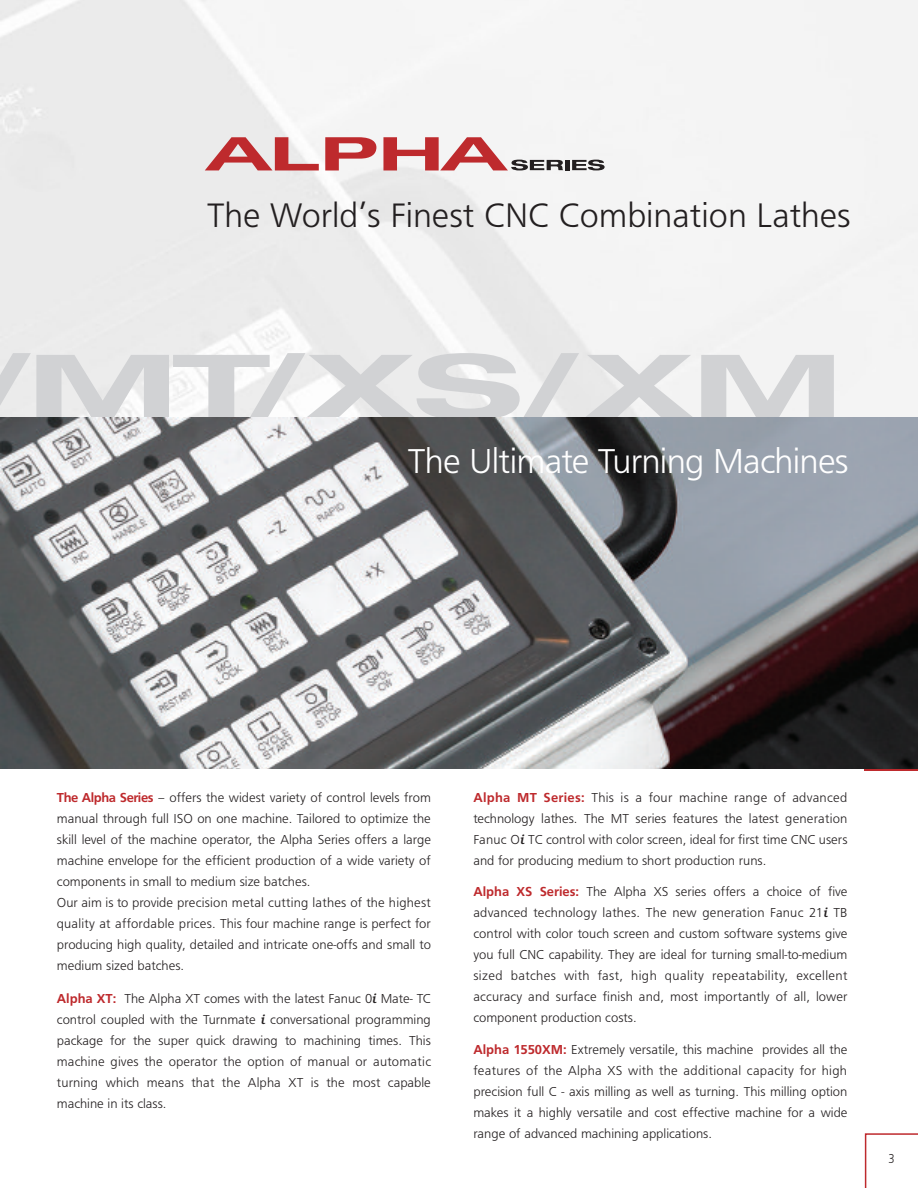
<style>
.page{position:relative;width:918px;height:1188px;background:#fff}
.page>*{position:absolute;margin:0;border:0;box-sizing:border-box;transform-origin:0 0}
.t1{font:300 36px "Frutus T";letter-spacing:-.02em;color:#fff}
.t2{font:300 35.4px "Frutus T";color:#231f20}
.t3{font:300 13.5px/21px "Frutus T";color:#231f20;text-align:justify}
.t4{font:300 13.5px "Frutus T";color:#231f20;scale:.85 1}
.s1{font-weight:500;color:#be2a2d}
.s2{font-family:"Bookman Itc T";font-weight:500;font-style:italic}
</style>
<div class="page">
<img style="left:1px;top:0;width:917px;height:418px">
<svg style="left:865px;top:1133px;width:53px;height:55px"></svg>
<svg style="left:701px;top:355px;width:133px;height:63px"></svg>
<svg style="left:1px;top:353px;width:693px;height:65px"></svg>
<hr style="left:565px;top:160px;width:4px;height:10px;background:#231f20">
<svg style="left:572px;top:160px;width:33px;height:10px"></svg>
<svg style="left:325px;top:137px;width:51px;height:33px"></svg>
<svg style="left:205px;top:137px;width:114px;height:33px"></svg>
<svg style="left:383px;top:137px;width:180px;height:33px"></svg>
<img style="left:1px;top:418px;width:917px;height:351px">
<h2 class="t2" style="left:207px;top:194px;width:645px">The World’s Finest CNC Combination Lathes</h2>
<h1 class="t1" style="left:408px;top:439px;width:442px">The Ultimate Turning Machines</h1>
<p class="t3" style="left:57px;top:787px;width:376px;text-align:left"><span class="s1">The Alpha Series</span> – offers the widest variety of control levels from manual through full ISO on one machine. Tailored to optimize the skill level of the machine operator, the Alpha Series offers a large machine envelope for the efficient production of a wide variety of components in small to medium size batches.<br>Our aim is to provide precision metal cutting lathes of the highest quality at affordable prices. This four machine range is perfect for producing high quality, detailed and intricate one-offs and small to medium sized batches.</p>
<p class="t3" style="left:57px;top:988px;width:376px"><span class="s1">Alpha XT:</span> The Alpha XT comes with the latest Fanuc 0<span class="s2">i</span> Mate- TC control coupled with the Turnmate <span class="s2">i</span> conversational programming package for the super quick drawing to machining times. This machine gives the operator the option of manual or automatic turning which means that the Alpha XT is the most capable machine in its class.</p>
<p class="t3" style="left:473px;top:787px;width:376px"><span class="s1">Alpha MT Series:</span> This is a four machine range of advanced technology lathes. The MT series features the latest generation Fanuc O<span class="s2">i</span> TC control with color screen, ideal for first time CNC users and for producing medium to short production runs.</p>
<p class="t3" style="left:473px;top:881px;width:376px"><span class="s1">Alpha XS Series:</span> The Alpha XS series offers a choice of five advanced technology lathes. The new generation Fanuc 21<span class="s2">i</span> TB control with color touch screen and custom software systems give you full CNC capability. They are ideal for turning small-to-medium sized batches with fast, high quality repeatability, excellent accuracy and surface finish and, most importantly of all, lower component production costs.</p>
<p class="t3" style="left:473px;top:1039px;width:376px"><span class="s1">Alpha 1550XM:</span> Extremely versatile, this machine provides all the features of the Alpha XS with the additional capacity for high precision full C - axis milling as well as turning. This milling option makes it a highly versatile and cost effective machine for a wide range of advanced machining applications.</p>
<p class="t4" style="left:888px;top:1150px;width:9px">3</p>
</div>
